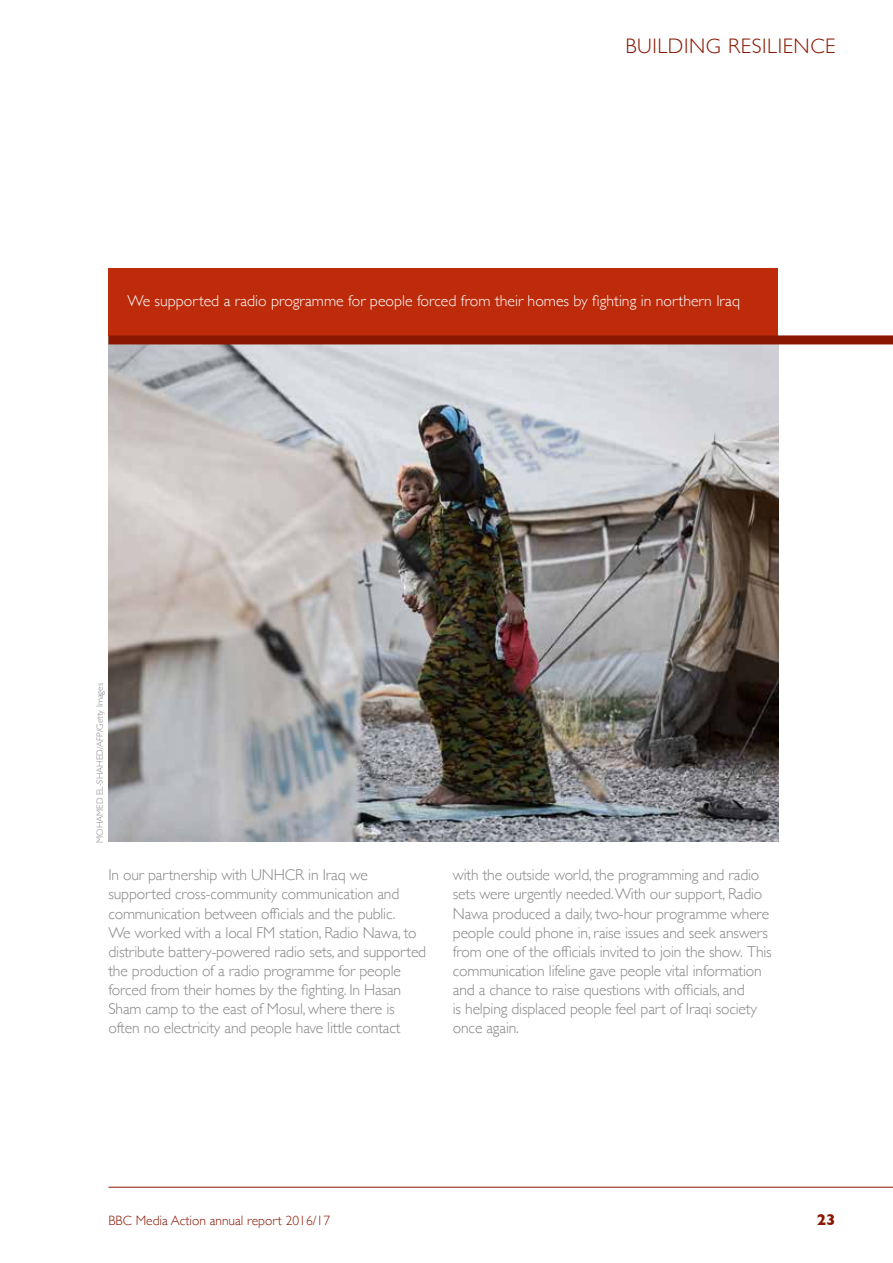
<style>
.page{position:relative;width:893px;height:1263px;background:#fff}
.page>*{position:absolute;margin:0;border:0;box-sizing:border-box;transform-origin:0 0}
.t1{font:300 21px "Gill Sans";letter-spacing:.03em;color:#8a1702}
.t2{font:300 15.75px/19.2px "Gill Sans";letter-spacing:-.01em;color:#878686}
.t3{font:300 15.75px "Gill Sans";color:#fff}
.t4{font:700 15.75px "Gill Sans";color:#8a1702}
.t5{font:300 13.5px "Gill Sans";color:#8a1702}
.t6{font:300 9px "Gill Sans";color:#878686}
</style>
<div class="page">
<img style="left:108px;top:344px;width:670px;height:498px">
<div style="left:108px;top:268px;width:670px;height:67px;background:#bd2b0b"></div>
<div style="left:108px;top:335px;width:785px;height:9px;background:#8a1702"></div>
<hr style="left:108px;top:1187px;width:785px;height:1px;background:#8a1702">
<h1 class="t1" style="left:625px;top:29px;width:212px">BUILDING RESILIENCE</h1>
<p class="t3" style="left:128px;top:289px;width:614px">We supported a radio programme for people forced from their homes by fighting in northern Iraq</p>
<p class="t6" style="left:93px;top:842px;width:161px;rotate:-90deg">MOHAMED EL-SHAHED/AFP/Getty Images</p>
<p class="t2" style="left:108px;top:865px;width:319px">In our partnership with UNHCR in Iraq we supported cross-community communication and communication between officials and the public.<br>We worked with a local FM station, Radio Nawa, to distribute battery-powered radio sets, and supported the production of a radio programme for people forced from their homes by the fighting. In Hasan Sham camp to the east of Mosul, where there is often no electricity and people have little contact</p>
<p class="t2" style="left:453px;top:865px;width:320px">with the outside world, the programming and radio sets were urgently needed. With our support, Radio Nawa produced a daily, two-hour programme where people could phone in, raise issues and seek answers from one of the officials invited to join the show. This communication lifeline gave people vital information and a chance to raise questions with officials, and<br>is helping displaced people feel part of Iraqi society once again.</p>
<p class="t5" style="left:108px;top:1210px;width:223px">BBC Media Action annual report 2016/17</p>
<p class="t4" style="left:817px;top:1207px;width:20px">23</p>
</div>
